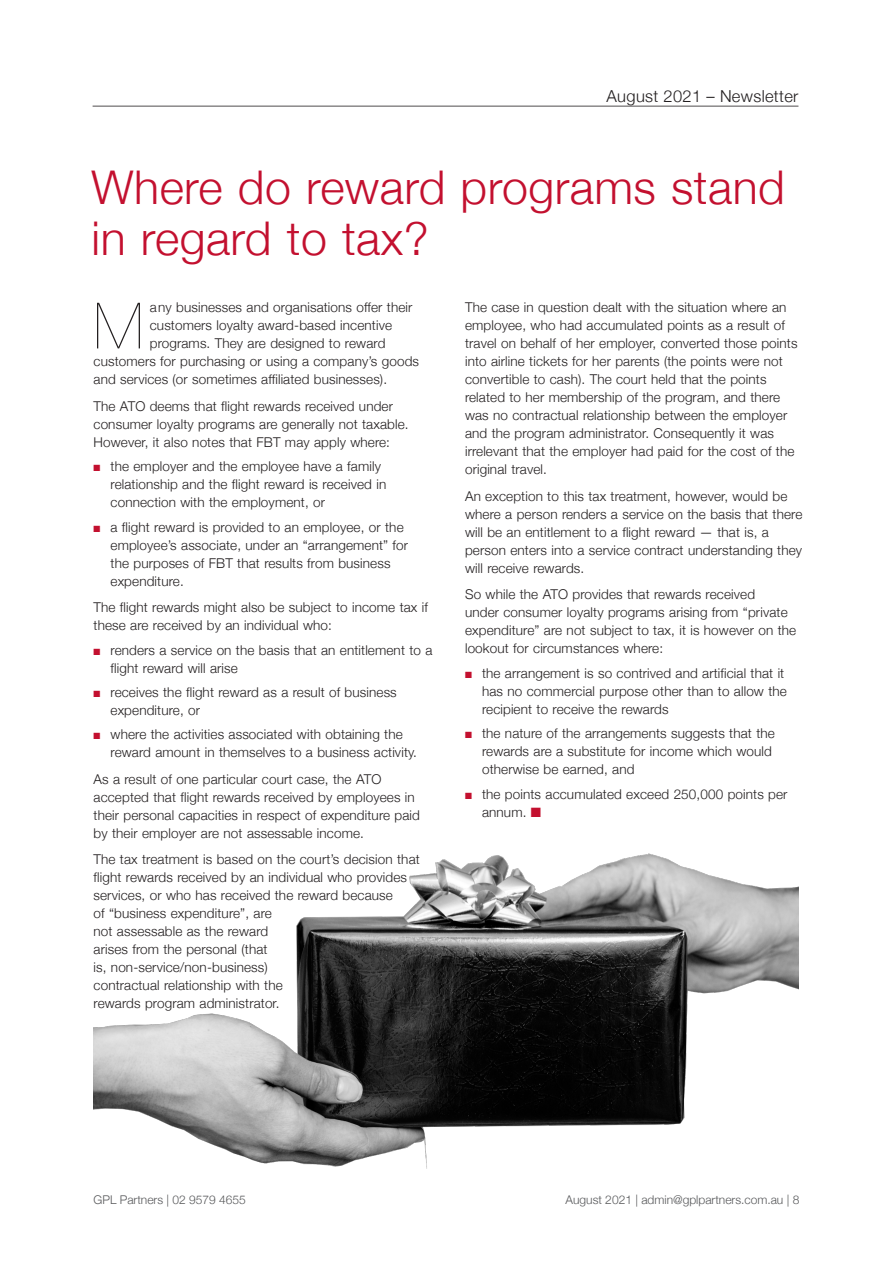
<style>
.page{position:relative;width:893px;height:1263px;background:#fff}
.page>*{position:absolute;margin:0;border:0;box-sizing:border-box;transform-origin:0 0}
.t1{font:200 63.9px "Helvetica Neue";color:#231f20}
.t2{font:300 46.5px/51px "Helvetica Neue";letter-spacing:.01em;color:#c3102f}
.t3{font:300 16.5px "Helvetica Neue";letter-spacing:.02em;color:#231f20}
.t4{font:300 13.5px/18px "Helvetica Neue";letter-spacing:.01em;color:#231f20}
.t5{font:300 12px "Helvetica Neue";color:#57585a}
.s1{color:#c3102f}
</style>
<div class="page">
<hr style="left:93px;top:106px;width:705px;height:1px;background:#231f20">
<img style="left:93px;top:853px;width:705px;height:315px">
<p class="t3" style="left:607px;top:83px;width:193px">August 2021 – Newsletter</p>
<h2 class="t2" style="left:92px;top:158px;width:695px">Where do reward programs stand in regard to tax?</h2>
<h1 class="t1" style="left:94px;top:276px;width:51px">M</h1>
<p class="t4" style="left:150px;top:298px;width:264px">any businesses and organisations offer their</p>
<p class="t4" style="left:465px;top:298px;width:334px">The case in question dealt with the situation where an employee, who had accumulated points as a result of travel on behalf of her employer, converted those points into airline tickets for her parents (the points were not convertible to cash). The court held that the points related to her membership of the program, and there was no contractual relationship between the employer and the program administrator. Consequently it was irrelevant that the employer had paid for the cost of the original travel.</p>
<p class="t4" style="left:465px;top:486px;width:339px">An exception to this tax treatment, however, would be where a person renders a service on the basis that there will be an entitlement to a flight reward — that is, a person enters into a service contract understanding they will receive rewards.</p>
<p class="t4" style="left:465px;top:584px;width:333px">So while the ATO provides that rewards received<br>under consumer loyalty programs arising from “private expenditure” are not subject to tax, it is however on the lookout for circumstances where:</p>
<p class="t4" style="left:482px;top:663px;width:306px;text-indent:-17px"><span class="s1">■</span> the arrangement is so contrived and artificial that it has no commercial purpose other than to allow the recipient to receive the rewards</p>
<p class="t4" style="left:482px;top:723px;width:294px;text-indent:-17px"><span class="s1">■</span> the nature of the arrangements suggests that the rewards are a substitute for income which would otherwise be earned, and</p>
<p class="t4" style="left:482px;top:784px;width:307px;text-indent:-17px"><span class="s1">■</span> the points accumulated exceed 250,000 points per annum. <span class="s1">■</span></p>
<p class="t4" style="left:150px;top:316px;width:244px">customers loyalty award-based incentive</p>
<p class="t4" style="left:150px;top:334px;width:237px">programs. They are designed to reward</p>
<p class="t4" style="left:94px;top:352px;width:327px">customers for purchasing or using a company’s goods</p>
<p class="t4" style="left:94px;top:370px;width:295px">and services (or sometimes affiliated businesses).</p>
<p class="t4" style="left:94px;top:396px;width:317px">The ATO deems that flight rewards received under consumer loyalty programs are generally not taxable.<br>However, it also notes that FBT may apply where:</p>
<p class="t4" style="left:111px;top:456px;width:277px;text-indent:-17px"><span class="s1">■</span> the employer and the employee have a family relationship and the flight reward is received in connection with the employment, or</p>
<p class="t4" style="left:111px;top:517px;width:299px;text-indent:-17px"><span class="s1">■</span> a flight reward is provided to an employee, or the employee’s associate, under an “arrangement” for the purposes of FBT that results from business expenditure.</p>
<p class="t4" style="left:94px;top:597px;width:336px">The flight rewards might also be subject to income tax if these are received by an individual who:</p>
<p class="t4" style="left:111px;top:640px;width:323px;text-indent:-17px"><span class="s1">■</span> renders a service on the basis that an entitlement to a flight reward will arise</p>
<p class="t4" style="left:111px;top:682px;width:288px;text-indent:-17px"><span class="s1">■</span> receives the flight reward as a result of business expenditure, or</p>
<p class="t4" style="left:111px;top:724px;width:308px;text-indent:-17px"><span class="s1">■</span> where the activities associated with obtaining the reward amount in themselves to a business activity.</p>
<p class="t4" style="left:94px;top:769px;width:328px">As a result of one particular court case, the ATO accepted that flight rewards received by employees in their personal capacities in respect of expenditure paid by their employer are not assessable income.</p>
<p class="t4" style="left:94px;top:849px;width:328px">The tax treatment is based on the court’s decision that flight rewards received by an individual who provides services, or who has received the reward because<br>of “business expenditure”, are<br>not assessable as the reward<br>arises from the personal (that<br>is, non-service/non-business)<br>contractual relationship with the<br>rewards program administrator.</p>
<p class="t5" style="left:94px;top:1190px;width:154px">GPL Partners | 02 9579 4655</p>
<p class="t5" style="left:565px;top:1190px;width:235px">August 2021 | admin@gplpartners.com.au | 8</p>
</div>
